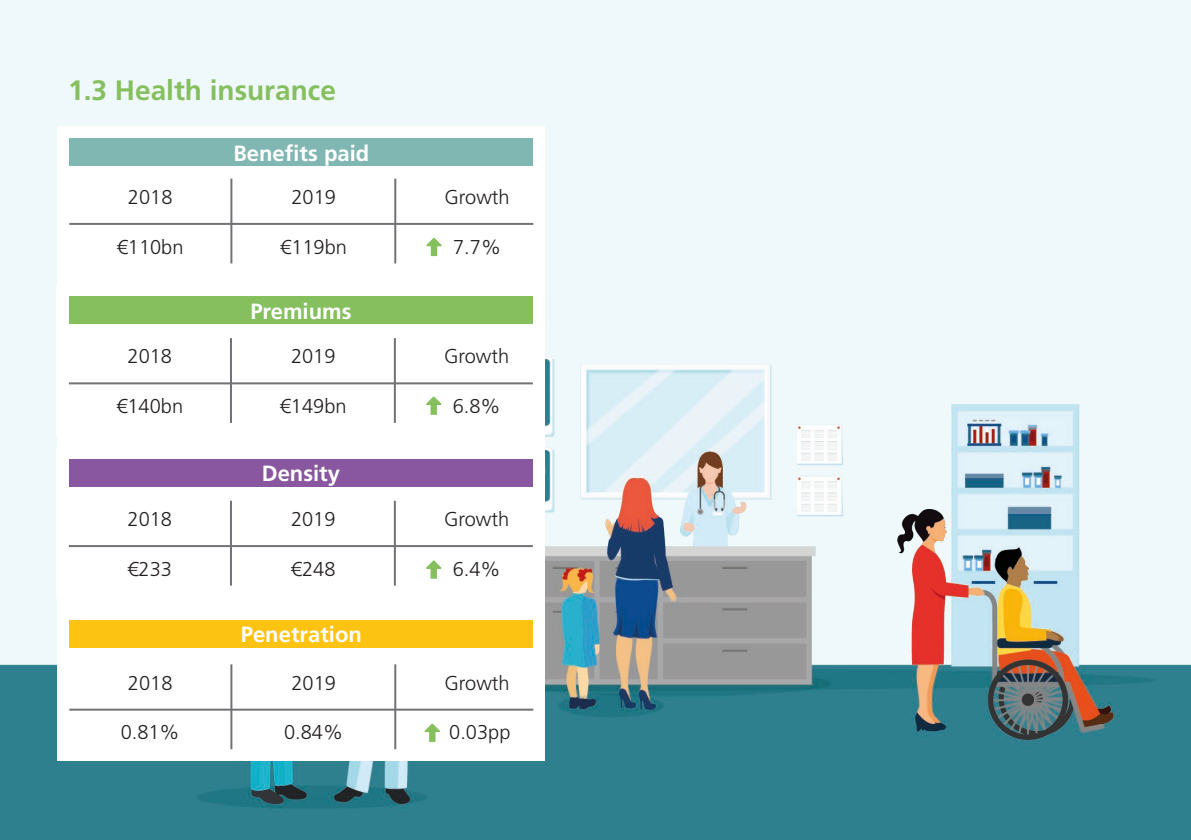
<style>
.page{position:relative;width:1191px;height:840px;background:#fff}
.page>*{position:absolute;margin:0;border:0;box-sizing:border-box;transform-origin:0 0}
.t1{font:700 28px "Frutiger LT Pro";color:#85bf5e}
.t2{font:700 22px "Frutiger LT Pro";color:#fff}
.t3{font:300 20px "Frutiger LT Pro";color:#231f20}
</style>
<div class="page">
<img style="left:0;top:0;width:1191px;height:839px">
<div style="left:57px;top:126px;width:487px;height:634px;background:#fff"></div>
<hr style="left:69px;top:544px;width:464px;height:2px;background:#727175">
<hr style="left:230px;top:500px;width:2px;height:85px;background:#727175">
<hr style="left:394px;top:500px;width:2px;height:85px;background:#727175">
<div style="left:69px;top:459px;width:464px;height:27px;background:#88579f"></div>
<hr style="left:69px;top:708px;width:464px;height:2px;background:#727175">
<hr style="left:230px;top:664px;width:2px;height:84px;background:#727175">
<hr style="left:394px;top:664px;width:2px;height:84px;background:#727175">
<div style="left:69px;top:619px;width:464px;height:28px;background:#fdc313"></div>
<hr style="left:69px;top:223px;width:464px;height:2px;background:#727175">
<hr style="left:230px;top:178px;width:2px;height:85px;background:#727175">
<hr style="left:394px;top:178px;width:2px;height:85px;background:#727175">
<div style="left:69px;top:138px;width:464px;height:28px;background:#81b7b3"></div>
<svg style="left:426px;top:237px;width:16px;height:19px"></svg>
<hr style="left:69px;top:382px;width:464px;height:2px;background:#727175">
<hr style="left:230px;top:338px;width:2px;height:84px;background:#727175">
<hr style="left:394px;top:338px;width:2px;height:84px;background:#727175">
<div style="left:69px;top:296px;width:464px;height:28px;background:#85bf5e"></div>
<svg style="left:426px;top:396px;width:15px;height:18px"></svg>
<svg style="left:424px;top:723px;width:16px;height:18px"></svg>
<svg style="left:426px;top:560px;width:15px;height:18px"></svg>
<h1 class="t1" style="left:68px;top:74px;width:269px">1.3 Health insurance</h1>
<p class="t2" style="left:233px;top:140px;width:137px">Benefits paid</p>
<p class="t3" style="left:128px;top:185px;width:46px">2018</p>
<p class="t3" style="left:291px;top:185px;width:46px">2019</p>
<p class="t3" style="left:444px;top:185px;width:67px">Growth</p>
<p class="t3" style="left:117px;top:235px;width:68px">€110bn</p>
<p class="t3" style="left:280px;top:235px;width:68px">€119bn</p>
<p class="t3" style="left:453px;top:235px;width:49px">7.7%</p>
<p class="t2" style="left:250px;top:298px;width:103px">Premiums</p>
<p class="t3" style="left:127px;top:345px;width:46px">2018</p>
<p class="t3" style="left:291px;top:345px;width:46px">2019</p>
<p class="t3" style="left:444px;top:345px;width:67px">Growth</p>
<p class="t3" style="left:116px;top:394px;width:68px">€140bn</p>
<p class="t3" style="left:280px;top:394px;width:68px">€149bn</p>
<p class="t3" style="left:453px;top:394px;width:49px">6.8%</p>
<p class="t2" style="left:262px;top:460px;width:80px">Density</p>
<p class="t3" style="left:127px;top:507px;width:46px">2018</p>
<p class="t3" style="left:291px;top:507px;width:46px">2019</p>
<p class="t3" style="left:444px;top:507px;width:67px">Growth</p>
<p class="t3" style="left:127px;top:557px;width:46px">€233</p>
<p class="t3" style="left:291px;top:557px;width:46px">€248</p>
<p class="t3" style="left:453px;top:557px;width:49px">6.4%</p>
<p class="t2" style="left:241px;top:621px;width:123px">Penetration</p>
<p class="t3" style="left:128px;top:670px;width:46px">2018</p>
<p class="t3" style="left:291px;top:670px;width:46px">2019</p>
<p class="t3" style="left:444px;top:670px;width:67px">Growth</p>
<p class="t3" style="left:121px;top:720px;width:60px">0.81%</p>
<p class="t3" style="left:284px;top:720px;width:60px">0.84%</p>
<p class="t3" style="left:449px;top:720px;width:63px">0.03pp</p>
</div>
